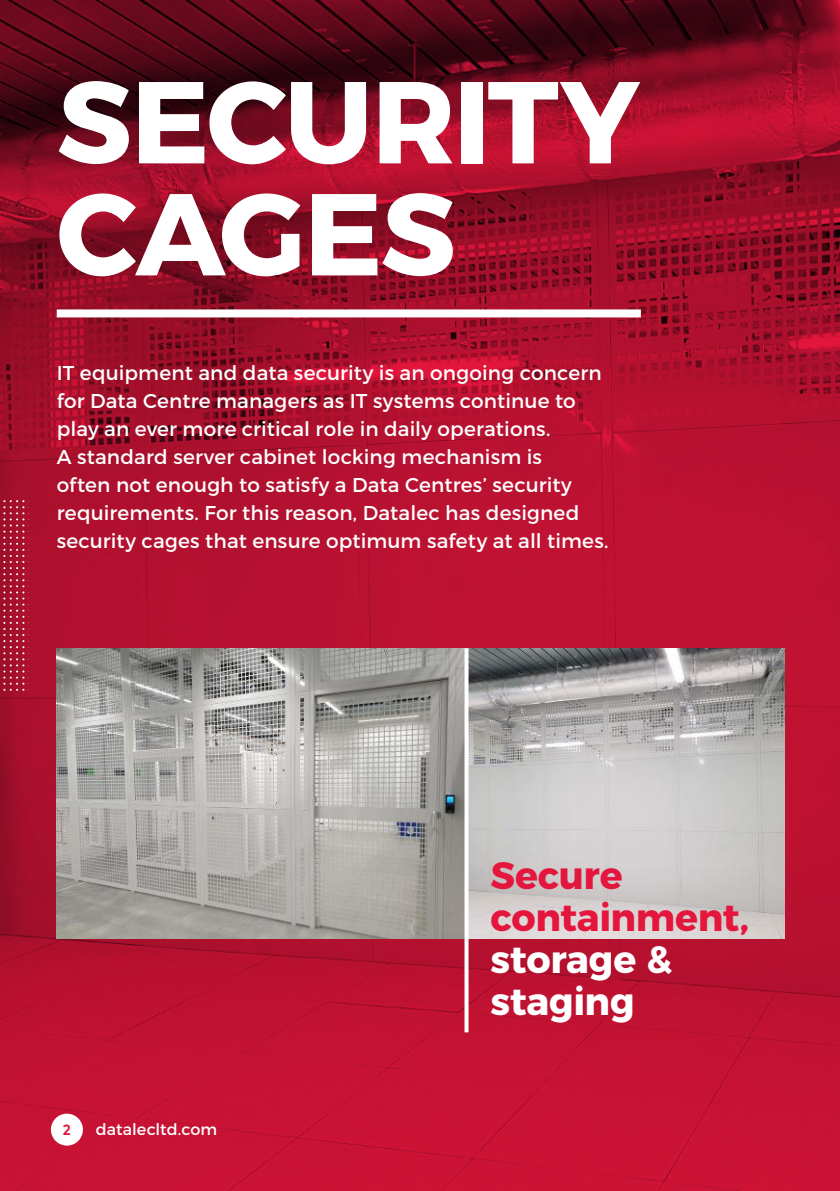
<style>
.page{position:relative;width:840px;height:1191px;background:#fff}
.page>*{position:absolute;margin:0;border:0;box-sizing:border-box;transform-origin:0 0}
.t1{font:700 116px/112px "Montserrat";letter-spacing:-.015em;color:#fff}
.t2{font:700 38px/42px "Montserrat";letter-spacing:-.01em;color:#e4163d}
.t3{font:700 38px/42px "Montserrat";letter-spacing:-.005em;color:#fff}
.t4{font:20px/28px "Montserrat";letter-spacing:.01em;color:#fff}
.t5{font:16px "Montserrat";letter-spacing:.005em;color:#fff}
.t6{font:600 14px "Axiforma";color:#e4163d}
</style>
<div class="page">
<img style="left:0;top:0;width:839px;height:1191px">
<img style="left:57px;top:648px;width:726px;height:291px">
<svg style="left:464px;top:648px;width:4px;height:384px"></svg>
<div style="left:57px;top:309px;width:583px;height:8px;background:#fff"></div>
<div style="left:51px;top:1113px;width:32px;height:32px;background:#fff;border-radius:50%"></div>
<svg style="left:0;top:500px;width:28px;height:191px"></svg>
<svg style="left:125px;top:500px;width:1px;height:191px"></svg>
<h1 class="t1" style="left:57px;top:57px;width:584px">SECURITY<br>CAGES</h1>
<p class="t4" style="left:57px;top:357px;width:553px">IT equipment and data security is an ongoing concern for Data Centre managers as IT systems continue to play an ever more critical role in daily operations.<br>A standard server cabinet locking mechanism is<br>often not enough to satisfy a Data Centres’ security requirements. For this reason, Datalec has designed security cages that ensure optimum safety at all times.</p>
<p class="t6" style="left:63px;top:1120px;width:10px">2</p>
<p class="t5" style="left:96px;top:1116px;width:123px">datalecltd.com</p>
<h2 class="t2" style="left:490px;top:851px;width:260px">Secure containment,</h2>
<h2 class="t3" style="left:490px;top:935px;width:183px">storage &amp; staging</h2>
</div>
